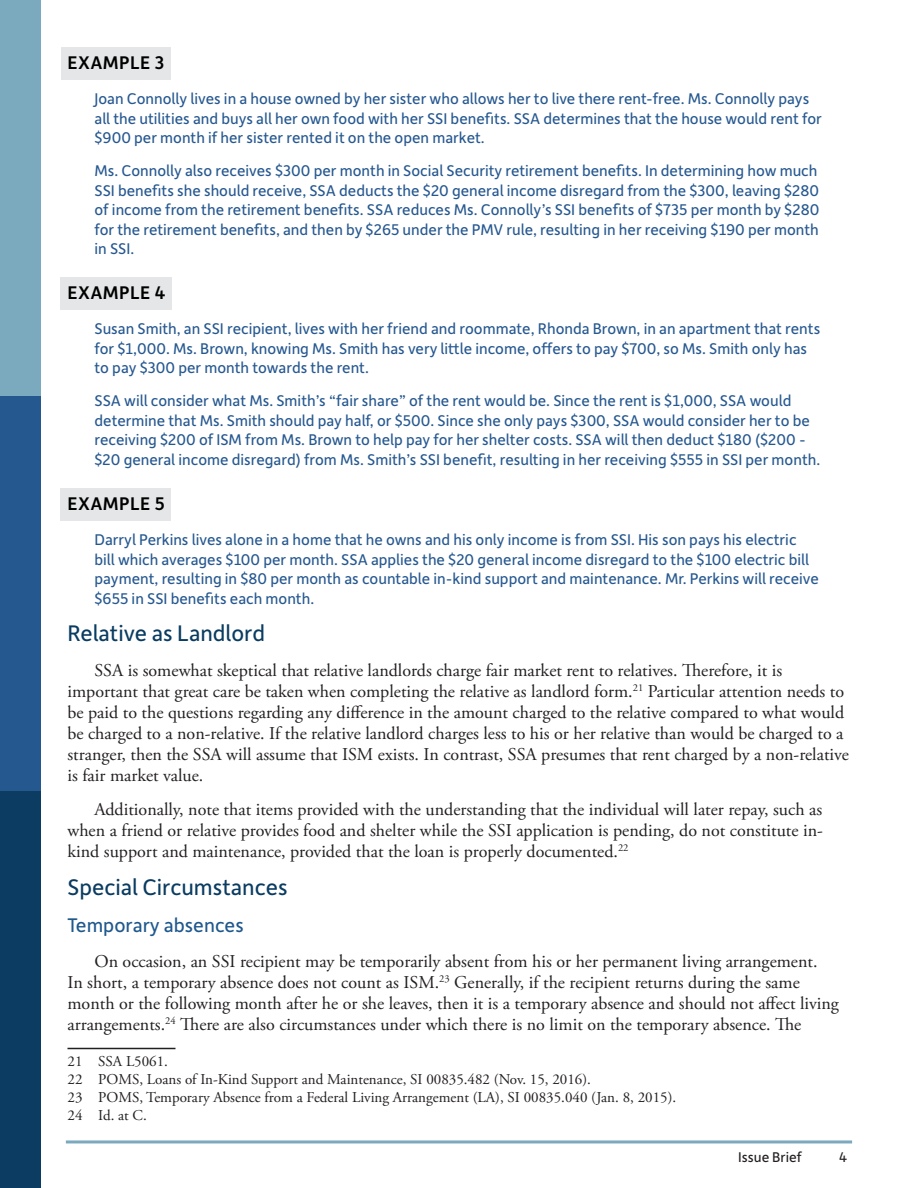
<style>
.page{position:relative;width:918px;height:1188px;background:#fff}
.page>*{position:absolute;margin:0;border:0;box-sizing:border-box;transform-origin:0 0}
.Section_Headers{font:24px "Depot New";color:#0a3c61}
.t1{font:21px "Depot New";color:#1f588d}
.Examples{font:500 19.5px "Depot New";letter-spacing:.02em;color:#000}
.Body_Text{font:18px/21px "Adobe Garamond Pro";color:#231f20}
.Examples_subtext{font:16.5px/19.5px "Depot New";color:#265890}
.Endnotes{font:15px "Adobe Garamond Pro";color:#231f20}
.t2{font:15px "Depot New";color:#231f20}
</style>
<div class="page">
<hr style="left:67px;top:1140px;width:784px;height:3px;background:#7ba9bd">
<div style="left:0;top:0;width:40px;height:396px;background:#7ba9bd"></div>
<div style="left:0;top:396px;width:40px;height:396px;background:#265890"></div>
<div style="left:0;top:792px;width:40px;height:396px;background:#0c3c61"></div>
<div style="left:61px;top:47px;width:110px;height:33px;background:#e5e6e7"></div>
<div style="left:61px;top:278px;width:111px;height:32px;background:#e5e6e7"></div>
<div style="left:61px;top:488px;width:110px;height:33px;background:#e5e6e7"></div>
<hr style="left:68px;top:1048px;width:108px;height:1px;background:#231f20">
<p class="Examples" style="left:68px;top:50px;width:98px">EXAMPLE 3</p>
<p class="Examples_subtext" style="left:94px;top:88px;width:729px">Joan Connolly lives in a house owned by her sister who allows her to live there rent-free. Ms. Connolly pays all the utilities and buys all her own food with her SSI benefits. SSA determines that the house would rent for $900 per month if her sister rented it on the open market.</p>
<p class="Examples_subtext" style="left:94px;top:160px;width:726px;text-align:justify">Ms. Connolly also receives $300 per month in Social Security retirement benefits. In determining how much SSI benefits she should receive, SSA deducts the $20 general income disregard from the $300, leaving $280 of income from the retirement benefits. SSA reduces Ms. Connolly’s SSI benefits of $735 per month by $280 for the retirement benefits, and then by $265 under the PMV rule, resulting in her receiving $190 per month in SSI.</p>
<p class="Examples" style="left:68px;top:280px;width:100px">EXAMPLE 4</p>
<p class="Examples_subtext" style="left:94px;top:318px;width:727px">Susan Smith, an SSI recipient, lives with her friend and roommate, Rhonda Brown, in an apartment that rents for $1,000. Ms. Brown, knowing Ms. Smith has very little income, offers to pay $700, so Ms. Smith only has to pay $300 per month towards the rent.</p>
<p class="Examples_subtext" style="left:94px;top:390px;width:727px">SSA will consider what Ms. Smith’s “fair share” of the rent would be. Since the rent is $1,000, SSA would determine that Ms. Smith should pay half, or $500. Since she only pays $300, SSA would consider her to be receiving $200 of ISM from Ms. Brown to help pay for her shelter costs. SSA will then deduct $180 ($200 - $20 general income disregard) from Ms. Smith’s SSI benefit, resulting in her receiving $555 in SSI per month.</p>
<p class="Examples" style="left:68px;top:491px;width:99px">EXAMPLE 5</p>
<p class="Examples_subtext" style="left:94px;top:529px;width:726px">Darryl Perkins lives alone in a home that he owns and his only income is from SSI. His son pays his electric bill which averages $100 per month. SSA applies the $20 general income disregard to the $100 electric bill payment, resulting in $80 per month as countable in-kind support and maintenance. Mr. Perkins will receive $655 in SSI benefits each month.</p>
<p class="Section_Headers" style="left:68px;top:617px;width:199px">Relative as Landlord</p>
<p class="Body_Text" style="left:68px;top:660px;width:783px;text-indent:27px">SSA is somewhat skeptical that relative landlords charge fair market rent to relatives. Therefore, it is important that great care be taken when completing the relative as landlord form.<sup>21</sup> Particular attention needs to be paid to the questions regarding any difference in the amount charged to the relative compared to what would be charged to a non-relative. If the relative landlord charges less to his or her relative than would be charged to a stranger, then the SSA will assume that ISM exists. In contrast, SSA presumes that rent charged by a non-relative is fair market value.</p>
<p class="Body_Text" style="left:68px;top:800px;width:757px;text-align:justify;text-indent:27px">Additionally, note that items provided with the understanding that the individual will later repay, such as when a friend or relative provides food and shelter while the SSI application is pending, do not constitute in&shy;kind support and maintenance, provided that the loan is properly documented.<sup>22</sup></p>
<p class="Section_Headers" style="left:68px;top:871px;width:222px">Special Circumstances</p>
<p class="t1" style="left:68px;top:911px;width:178px">Temporary absences</p>
<p class="Body_Text" style="left:68px;top:951px;width:773px;text-indent:27px">On occasion, an SSI recipient may be temporarily absent from his or her permanent living arrangement.<br>In short, a temporary absence does not count as ISM.<sup>23</sup> Generally, if the recipient returns during the same month or the following month after he or she leaves, then it is a temporary absence and should not affect living arrangements.<sup>24</sup> There are also circumstances under which there is no limit on the temporary absence. The</p>
<p class="Endnotes" style="left:68px;top:1053px;width:102px">21 SSA L5061.</p>
<p class="Endnotes" style="left:68px;top:1071px;width:525px">22 POMS, Loans of In-Kind Support and Maintenance, SI 00835.482 (Nov. 15, 2016).</p>
<p class="Endnotes" style="left:68px;top:1089px;width:610px">23 POMS, Temporary Absence from a Federal Living Arrangement (LA), SI 00835.040 (Jan. 8, 2015).</p>
<p class="Endnotes" style="left:68px;top:1107px;width:81px">24 Id. at C.</p>
<p class="t2" style="left:738px;top:1147px;width:65px">Issue Brief</p>
<p class="t2" style="left:839px;top:1147px;width:10px">4</p>
</div>
